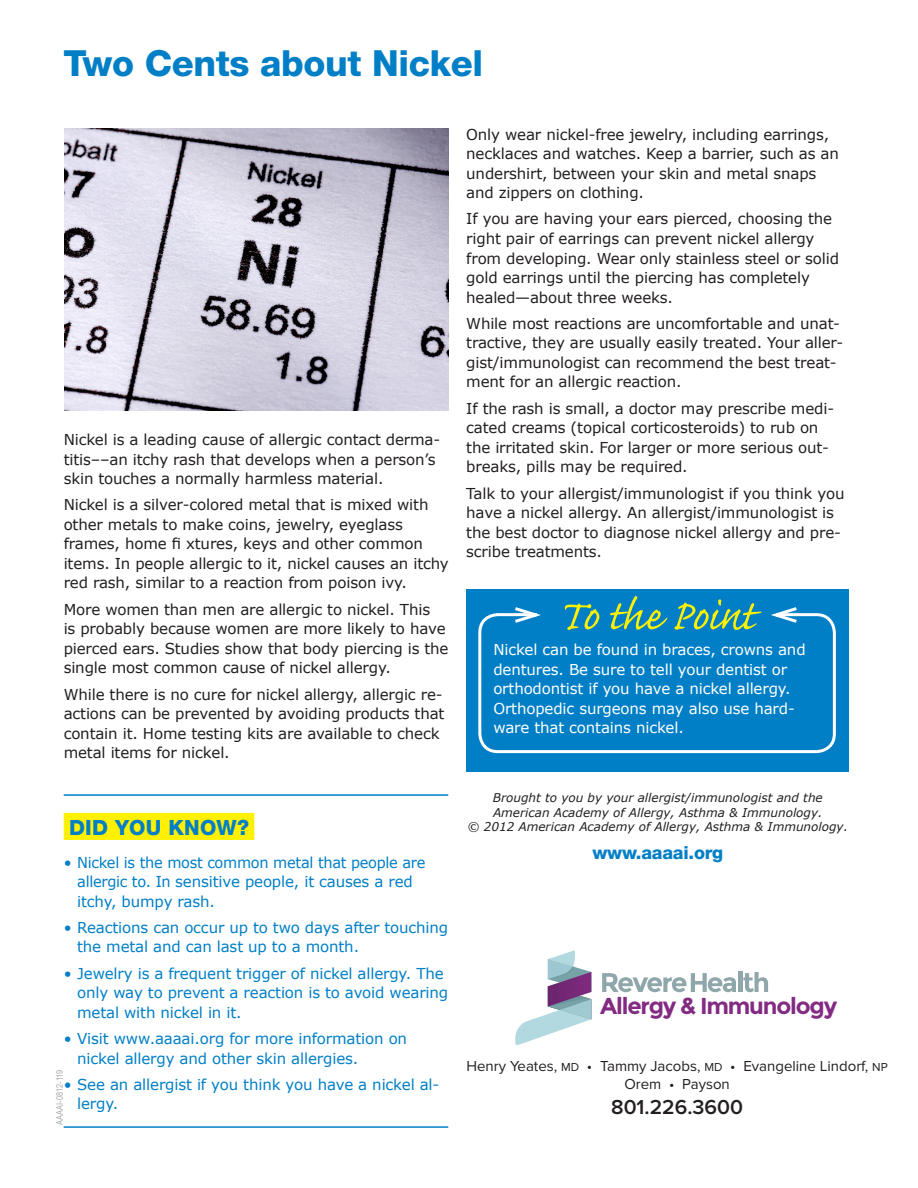
<style>
.page{position:relative;width:918px;height:1188px;background:#fff}
.page>*{position:absolute;margin:0;border:0;box-sizing:border-box;transform-origin:0 0}
.t1{font:54px "Caflisch Script";letter-spacing:-.015em;color:#fff101}
.t2{font:800 36px "Helvetica Neue LT";letter-spacing:-.01em;color:#007fc6}
.t3{font:700 22.95px "Montserrat";letter-spacing:-.05em;color:#832b82}
.t4{font:600 21px "Proxima Nova";color:#231f20}
.t5{font:800 21px "Helvetica Neue LT";letter-spacing:.01em;color:#007fc6}
.t6{font:800 18px "Helvetica Neue LT";letter-spacing:-.01em;color:#007fc6}
.t7{font:15px/19.5px "Verdana";letter-spacing:-.01em;color:#231f20}
.t8{font:15px/19.5px "Verdana";letter-spacing:-.01em;color:#007fc6}
.t9{font:15px/19.5px "Verdana";letter-spacing:-.01em;color:#fff}
.t10{font:15px "Proxima Nova";color:#231f20}
.t11{font:italic 12px/14.4px "Verdana";color:#231f20;text-align:center}
.t12{font:9px "Arial Narrow";color:#a8a9ad}
.s1{font-size:12px}
</style>
<div class="page">
<div style="left:466px;top:589px;width:383px;height:182px;background:#007fc6"></div>
<div style="left:478px;top:613px;width:358px;height:140px;border:3px solid #fff;border-radius:18px"></div>
<div style="left:537px;top:611px;width:243px;height:12px;background:#007fc6"></div>
<svg style="left:512px;top:607px;width:29px;height:16px"></svg>
<svg style="left:771px;top:607px;width:29px;height:16px"></svg>
<img style="left:65px;top:128px;width:384px;height:283px">
<hr style="left:64px;top:794px;width:384px;height:2px;background:#007fc6">
<div style="left:64px;top:813px;width:190px;height:27px;background:#fff101"></div>
<hr style="left:64px;top:1126px;width:384px;height:2px;background:#007fc6">
<svg style="left:602px;top:973px;width:134px;height:19px"></svg>
<hr style="left:738px;top:972px;width:4px;height:20px;background:#8fa7ab">
<svg style="left:743px;top:972px;width:25px;height:20px"></svg>
<svg style="left:515px;top:950px;width:77px;height:95px"></svg>
<p class="t2" style="left:64px;top:42px;width:421px">Two Cents about Nickel</p>
<p class="t7" style="left:64px;top:430px;width:378px">Nickel is a leading cause of allergic contact derma&shy;titis––an itchy rash that develops when a person’s skin touches a normally harmless material.</p>
<p class="t7" style="left:64px;top:495px;width:387px">Nickel is a silver-colored metal that is mixed with other metals to make coins, jewelry, eyeglass frames, home fi xtures, keys and other common items. In people allergic to it, nickel causes an itchy red rash, similar to a reaction from poison ivy.</p>
<p class="t7" style="left:64px;top:599px;width:386px">More women than men are allergic to nickel. This<br>is probably because women are more likely to have pierced ears. Studies show that body piercing is the single most common cause of nickel allergy.</p>
<p class="t7" style="left:64px;top:684px;width:382px">While there is no cure for nickel allergy, allergic re&shy;actions can be prevented by avoiding products that contain it. Home testing kits are available to check metal items for nickel.</p>
<p class="t5" style="left:69px;top:815px;width:182px">DID YOU KNOW?</p>
<p class="t8" style="left:77px;top:852px;width:350px;text-indent:-14px">• Nickel is the most common metal that people are allergic to. In sensitive people, it causes a red itchy, bumpy rash.</p>
<p class="t8" style="left:77px;top:918px;width:373px;text-indent:-14px">• Reactions can occur up to two days after touching the metal and can last up to a month.</p>
<p class="t8" style="left:77px;top:963px;width:373px;text-indent:-14px">• Jewelry is a frequent trigger of nickel allergy. The only way to prevent a reaction is to avoid wearing metal with nickel in it.</p>
<p class="t8" style="left:77px;top:1029px;width:331px;text-indent:-14px">• Visit www.aaaai.org for more information on nickel allergy and other skin allergies.</p>
<p class="t8" style="left:77px;top:1074px;width:364px;text-indent:-14px">• See an allergist if you think you have a nickel al&shy;lergy.</p>
<p class="t12" style="left:53px;top:1125px;width:56px;rotate:-90deg">AAAAI-0812-119</p>
<p class="t7" style="left:466px;top:124px;width:374px">Only wear nickel-free jewelry, including earrings, necklaces and watches. Keep a barrier, such as an undershirt, between your skin and metal snaps and zippers on clothing.</p>
<p class="t7" style="left:466px;top:209px;width:374px">If you are having your ears pierced, choosing the right pair of earrings can prevent nickel allergy from developing. Wear only stainless steel or solid gold earrings until the piercing has completely healed—about three weeks.</p>
<p class="t7" style="left:466px;top:313px;width:379px">While most reactions are uncomfortable and unat&shy;tractive, they are usually easily treated. Your aller&shy;gist/immunologist can recommend the best treat&shy;ment for an allergic reaction.</p>
<p class="t7" style="left:466px;top:398px;width:369px">If the rash is small, a doctor may prescribe medi&shy;cated creams (topical corticosteroids) to rub on the irritated skin. For larger or more serious out&shy;breaks, pills may be required.</p>
<p class="t7" style="left:466px;top:483px;width:380px">Talk to your allergist/immunologist if you think you have a nickel allergy. An allergist/immunologist is the best doctor to diagnose nickel allergy and pre&shy;scribe treatments.</p>
<p class="t1" style="left:557px;top:588px;width:200px">To the Point</p>
<p class="t9" style="left:493px;top:640px;width:314px">Nickel can be found in braces, crowns and dentures. Be sure to tell your dentist or orthodontist if you have a nickel allergy.<br>Orthopedic surgeons may also use hard&shy;ware that contains nickel.</p>
<p class="t11" style="left:468px;top:791px;width:382px">Brought to you by your allergist/immunologist and the<br>American Academy of Allergy, Asthma &amp; Immunology.<br>© 2012 American Academy of Allergy, Asthma &amp; Immunology.</p>
<p class="t6" style="left:592px;top:842px;width:132px">www.aaaai.org</p>
<p class="t3" style="left:600px;top:992px;width:238px">Allergy &amp; Immunology</p>
<p class="t10" style="left:467px;top:1057px;width:423px">Henry Yeates, <span class="s1">MD</span> • Tammy Jacobs, <span class="s1">MD</span> • Evangeline Lindorf, <span class="s1">NP</span></p>
<p class="t10" style="left:624px;top:1075px;width:107px">Orem • Payson</p>
<p class="t4" style="left:611px;top:1095px;width:133px">801.226.3600</p>
</div>
